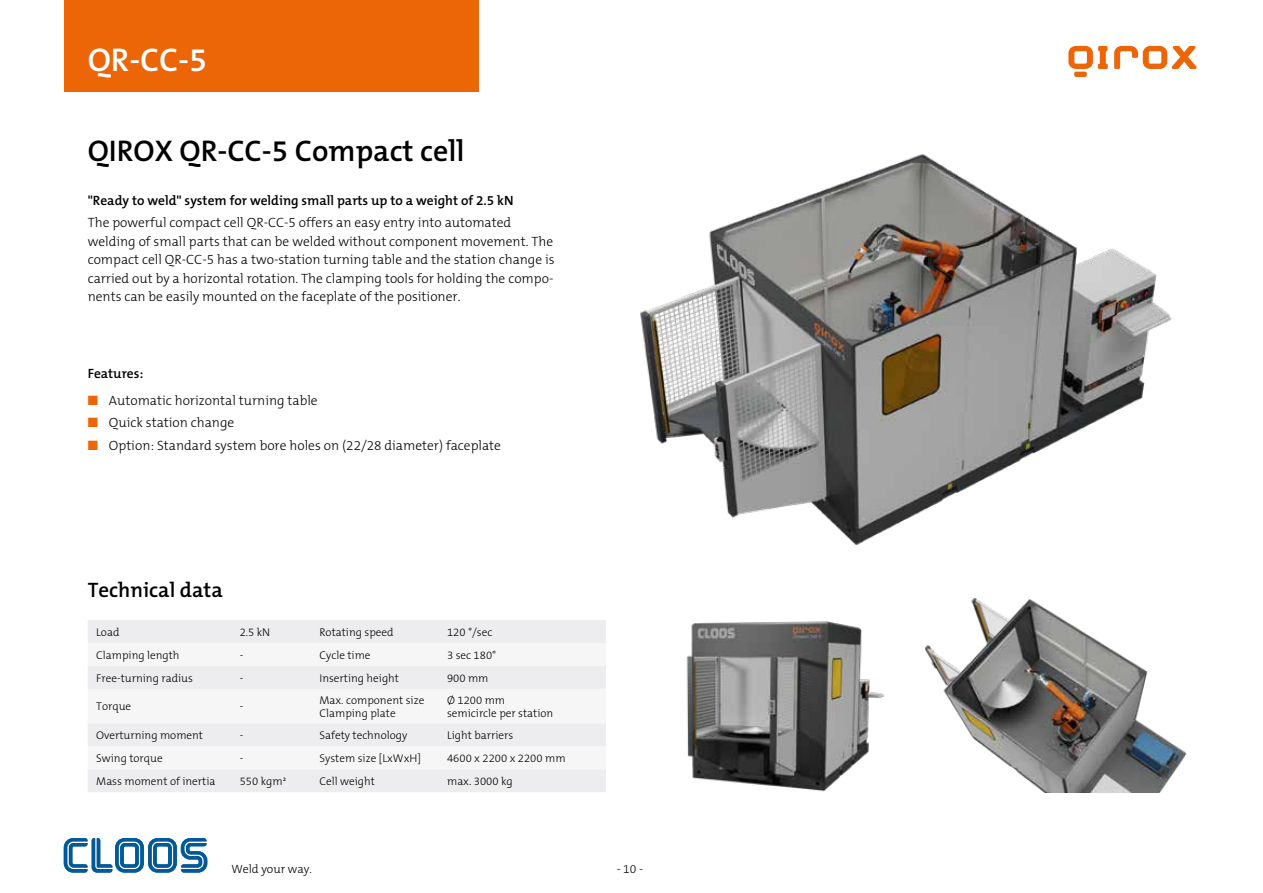
<style>
.page{position:relative;width:1263px;height:893px;background:#fff}
.page>*{position:absolute;margin:0;border:0;box-sizing:border-box;transform-origin:0 0}
.t1{font:600 33px "The Mix B6";color:#fff}
.t2{font:600 30px "The Mix B6";color:#000}
.t3{font:600 21px "The Mix B6";color:#000}
.t4{font:300 13.5px/18.3px "The Mix B3";color:#000}
.t5{font:600 13.5px "The Mix B6";color:#000}
.t6{font:300 12px "The Mix B3";color:#000}
.t7{font:300 11.25px/13.5px "The Mix B3";color:#000}
.s1{color:#ec6608}
</style>
<div class="page">
<svg style="left:64px;top:838px;width:143px;height:35px"></svg>
<div style="left:64px;top:0;width:414px;height:92px;background:#ec6608"></div>
<svg style="left:1068px;top:46px;width:40px;height:31px"></svg>
<svg style="left:1114px;top:46px;width:82px;height:23px"></svg>
<img style="left:640px;top:154px;width:532px;height:391px">
<img style="left:686px;top:621px;width:198px;height:171px">
<img style="left:925px;top:598px;width:262px;height:194px">
<div style="left:88px;top:620px;width:518px;height:172px;background:#ededef"></div>
<svg style="left:88px;top:643px;width:518px;height:126px;fill:#f6f6f7"></svg>
<h1 class="t1" style="left:88px;top:42px;width:121px">QR-CC-5</h1>
<h2 class="t2" style="left:88px;top:135px;width:378px">QIROX QR-CC-5 Compact cell</h2>
<p class="t5" style="left:88px;top:193px;width:427px">"Ready to weld" system for welding small parts up to a weight of 2.5 kN</p>
<p class="t4" style="left:88px;top:214px;width:468px">The powerful compact cell QR-CC-5 offers an easy entry into automated welding of small parts that can be welded without component movement. The compact cell QR-CC-5 has a two-station turning table and the station change is carried out by a horizontal rotation. The clamping tools for holding the compo&shy;nents can be easily mounted on the faceplate of the positioner.</p>
<p class="t5" style="left:88px;top:366px;width:57px">Features:</p>
<p class="t4" style="left:88px;top:391px;width:232px"><span class="s1">■</span> Automatic horizontal turning table</p>
<p class="t4" style="left:88px;top:414px;width:148px"><span class="s1">■</span> Quick station change</p>
<p class="t4" style="left:88px;top:437px;width:415px"><span class="s1">■</span> Option: Standard system bore holes on (22/28 diameter) faceplate</p>
<h3 class="t3" style="left:88px;top:579px;width:137px">Technical data</h3>
<p class="t7" style="left:96px;top:626px;width:25px">Load</p>
<p class="t7" style="left:240px;top:626px;width:32px">2.5 kN</p>
<p class="t7" style="left:319px;top:626px;width:76px">Rotating speed</p>
<p class="t7" style="left:447px;top:626px;width:47px">120 °/sec</p>
<p class="t7" style="left:96px;top:649px;width:85px">Clamping length</p>
<p class="t7" style="left:240px;top:649px;width:5px">-</p>
<p class="t7" style="left:319px;top:649px;width:53px">Cycle time</p>
<p class="t7" style="left:447px;top:649px;width:51px">3 sec 180°</p>
<p class="t7" style="left:96px;top:671px;width:98px">Free-turning radius</p>
<p class="t7" style="left:240px;top:671px;width:5px">-</p>
<p class="t7" style="left:319px;top:671px;width:81px">Inserting height</p>
<p class="t7" style="left:447px;top:671px;width:43px">900 mm</p>
<p class="t7" style="left:96px;top:700px;width:36px">Torque</p>
<p class="t7" style="left:240px;top:700px;width:5px">-</p>
<p class="t7" style="left:319px;top:693px;width:106px">Max. component size<br>Clamping plate</p>
<p class="t7" style="left:447px;top:693px;width:108px">Ø 1200 mm semicircle per station</p>
<p class="t7" style="left:96px;top:729px;width:108px">Overturning moment</p>
<p class="t7" style="left:240px;top:729px;width:5px">-</p>
<p class="t7" style="left:319px;top:729px;width:89px">Safety technology</p>
<p class="t7" style="left:447px;top:729px;width:68px">Light barriers</p>
<p class="t7" style="left:96px;top:752px;width:68px">Swing torque</p>
<p class="t7" style="left:240px;top:752px;width:5px">-</p>
<p class="t7" style="left:319px;top:752px;width:103px">System size [LxWxH]</p>
<p class="t7" style="left:447px;top:752px;width:120px">4600 x 2200 x 2200 mm</p>
<p class="t7" style="left:96px;top:775px;width:121px">Mass moment of inertia</p>
<p class="t7" style="left:240px;top:775px;width:48px">550 kgm²</p>
<p class="t7" style="left:320px;top:775px;width:57px">Cell weight</p>
<p class="t7" style="left:447px;top:775px;width:67px">max. 3000 kg</p>
<p class="t6" style="left:231px;top:862px;width:82px">Weld your way.</p>
<p class="t6" style="left:617px;top:862px;width:28px">- 10 -</p>
</div>
